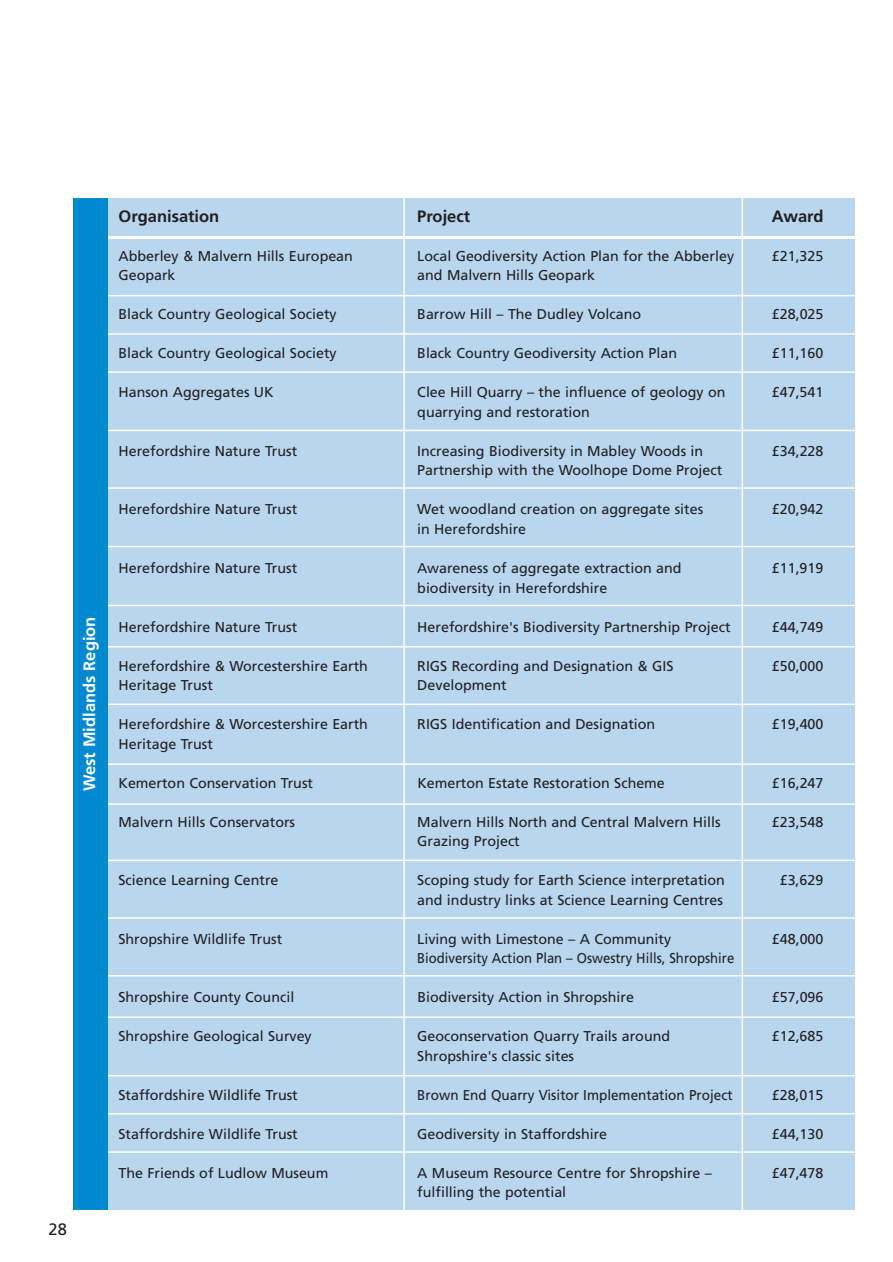
<style>
.page{position:relative;width:893px;height:1262px;background:#fff}
.page>*{position:absolute;margin:0;border:0;box-sizing:border-box;transform-origin:0 0}
.t1{font:700 16.5px "Frutiger";color:#231f20}
.t2{font:700 16.5px "Frutiger";color:#fff}
.t3{font:16.5px "Frutiger";color:#231f20}
.t4{font:14.25px "Frutiger";color:#231f20}
.t5{font:14.25px "Frutiger";color:#231f20;scale:.92 1}
.t6{font:14.25px "Frutiger";color:#231f20;scale:.95 1}
</style>
<div class="page">
<div style="left:74px;top:198px;width:781px;height:1011px;background:#b9d6ef"></div>
<hr style="left:403px;top:191px;width:2px;height:1027px;background:#fff">
<hr style="left:741px;top:193px;width:2px;height:1028px;background:#fff">
<hr style="left:67px;top:236px;width:796px;height:3px;background:#fff">
<hr style="left:67px;top:295px;width:796px;height:1px;background:#fff">
<hr style="left:67px;top:333px;width:796px;height:1px;background:#fff">
<hr style="left:68px;top:371px;width:796px;height:2px;background:#fff">
<hr style="left:67px;top:430px;width:796px;height:1px;background:#fff">
<hr style="left:68px;top:487px;width:795px;height:2px;background:#fff">
<hr style="left:68px;top:546px;width:796px;height:1px;background:#fff">
<hr style="left:66px;top:604px;width:796px;height:2px;background:#fff">
<hr style="left:66px;top:646px;width:796px;height:1px;background:#fff">
<hr style="left:68px;top:703px;width:796px;height:2px;background:#fff">
<hr style="left:70px;top:763px;width:796px;height:2px;background:#fff">
<hr style="left:68px;top:803px;width:796px;height:2px;background:#fff">
<hr style="left:66px;top:859px;width:796px;height:2px;background:#fff">
<hr style="left:69px;top:917px;width:796px;height:1px;background:#fff">
<hr style="left:68px;top:975px;width:796px;height:1px;background:#fff">
<hr style="left:67px;top:1016px;width:795px;height:2px;background:#fff">
<hr style="left:66px;top:1075px;width:796px;height:1px;background:#fff">
<hr style="left:67px;top:1113px;width:795px;height:1px;background:#fff">
<hr style="left:67px;top:1151px;width:796px;height:1px;background:#fff">
<div style="left:74px;top:198px;width:34px;height:1011px;background:#0089cf"></div>
<p class="t2" style="left:83px;top:791px;width:176px;rotate:-90deg">West Midlands Region</p>
<p class="t3" style="left:48px;top:1222px;width:20px">28</p>
<p class="t1" style="left:118px;top:209px;width:102px">Organisation</p>
<p class="t1" style="left:417px;top:209px;width:54px">Project</p>
<p class="t1" style="left:771px;top:209px;width:53px">Award</p>
<p class="t4" style="left:118px;top:250px;width:236px">Abberley &amp; Malvern Hills European</p>
<p class="t4" style="left:417px;top:250px;width:318px">Local Geodiversity Action Plan for the Abberley</p>
<p class="t4" style="left:771px;top:250px;width:53px">£21,325</p>
<p class="t4" style="left:118px;top:270px;width:59px">Geopark</p>
<p class="t4" style="left:417px;top:270px;width:179px">and Malvern Hills Geopark</p>
<p class="t4" style="left:118px;top:309px;width:220px">Black Country Geological Society</p>
<p class="t4" style="left:417px;top:309px;width:225px">Barrow Hill – The Dudley Volcano</p>
<p class="t4" style="left:772px;top:309px;width:53px">£28,025</p>
<p class="t4" style="left:118px;top:348px;width:220px">Black Country Geological Society</p>
<p class="t4" style="left:417px;top:348px;width:261px">Black Country Geodiversity Action Plan</p>
<p class="t4" style="left:771px;top:348px;width:53px">£11,160</p>
<p class="t4" style="left:118px;top:387px;width:157px">Hanson Aggregates UK</p>
<p class="t4" style="left:417px;top:387px;width:309px">Clee Hill Quarry – the influence of geology on</p>
<p class="t4" style="left:771px;top:387px;width:53px">£47,541</p>
<p class="t4" style="left:417px;top:406px;width:174px">quarrying and restoration</p>
<p class="t4" style="left:118px;top:445px;width:180px">Herefordshire Nature Trust</p>
<p class="t4" style="left:417px;top:445px;width:287px">Increasing Biodiversity in Mabley Woods in</p>
<p class="t4" style="left:772px;top:445px;width:53px">£34,228</p>
<p class="t4" style="left:417px;top:465px;width:306px">Partnership with the Woolhope Dome Project</p>
<p class="t4" style="left:118px;top:504px;width:180px">Herefordshire Nature Trust</p>
<p class="t4" style="left:417px;top:504px;width:287px">Wet woodland creation on aggregate sites</p>
<p class="t4" style="left:772px;top:504px;width:53px">£20,942</p>
<p class="t4" style="left:417px;top:523px;width:110px">in Herefordshire</p>
<p class="t4" style="left:118px;top:562px;width:180px">Herefordshire Nature Trust</p>
<p class="t4" style="left:417px;top:562px;width:266px">Awareness of aggregate extraction and</p>
<p class="t4" style="left:771px;top:562px;width:53px">£11,919</p>
<p class="t4" style="left:417px;top:582px;width:192px">biodiversity in Herefordshire</p>
<p class="t4" style="left:118px;top:621px;width:180px">Herefordshire Nature Trust</p>
<p class="t4" style="left:417px;top:621px;width:315px">Herefordshire's Biodiversity Partnership Project</p>
<p class="t4" style="left:772px;top:621px;width:53px">£44,749</p>
<p class="t4" style="left:118px;top:660px;width:251px">Herefordshire &amp; Worcestershire Earth</p>
<p class="t4" style="left:417px;top:660px;width:258px">RIGS Recording and Designation &amp; GIS</p>
<p class="t4" style="left:771px;top:660px;width:53px">£50,000</p>
<p class="t4" style="left:118px;top:679px;width:96px">Heritage Trust</p>
<p class="t4" style="left:417px;top:679px;width:91px">Development</p>
<p class="t4" style="left:118px;top:718px;width:251px">Herefordshire &amp; Worcestershire Earth</p>
<p class="t4" style="left:417px;top:718px;width:239px">RIGS Identification and Designation</p>
<p class="t4" style="left:772px;top:718px;width:53px">£19,400</p>
<p class="t4" style="left:118px;top:738px;width:96px">Heritage Trust</p>
<p class="t4" style="left:118px;top:777px;width:196px">Kemerton Conservation Trust</p>
<p class="t4" style="left:417px;top:777px;width:249px">Kemerton Estate Restoration Scheme</p>
<p class="t4" style="left:772px;top:777px;width:53px">£16,247</p>
<p class="t4" style="left:118px;top:816px;width:178px">Malvern Hills Conservators</p>
<p class="t4" style="left:417px;top:816px;width:305px">Malvern Hills North and Central Malvern Hills</p>
<p class="t4" style="left:771px;top:816px;width:53px">£23,548</p>
<p class="t4" style="left:417px;top:835px;width:104px">Grazing Project</p>
<p class="t4" style="left:118px;top:874px;width:161px">Science Learning Centre</p>
<p class="t4" style="left:417px;top:874px;width:309px">Scoping study for Earth Science interpretation</p>
<p class="t4" style="left:779px;top:874px;width:45px">£3,629</p>
<p class="t4" style="left:417px;top:894px;width:307px">and industry links at Science Learning Centres</p>
<p class="t4" style="left:118px;top:933px;width:165px">Shropshire Wildlife Trust</p>
<p class="t4" style="left:417px;top:933px;width:255px">Living with Limestone – A Community</p>
<p class="t4" style="left:772px;top:933px;width:53px">£48,000</p>
<p class="t5" style="left:417px;top:952px;width:346px">Biodiversity Action Plan – Oswestry Hills, Shropshire</p>
<p class="t4" style="left:118px;top:991px;width:177px">Shropshire County Council</p>
<p class="t4" style="left:417px;top:991px;width:218px">Biodiversity Action in Shropshire</p>
<p class="t4" style="left:772px;top:991px;width:53px">£57,096</p>
<p class="t4" style="left:118px;top:1030px;width:195px">Shropshire Geological Survey</p>
<p class="t4" style="left:417px;top:1030px;width:254px">Geoconservation Quarry Trails around</p>
<p class="t4" style="left:771px;top:1030px;width:53px">£12,685</p>
<p class="t4" style="left:417px;top:1050px;width:158px">Shropshire's classic sites</p>
<p class="t4" style="left:118px;top:1089px;width:181px">Staffordshire Wildlife Trust</p>
<p class="t6" style="left:417px;top:1089px;width:333px">Brown End Quarry Visitor Implementation Project</p>
<p class="t4" style="left:771px;top:1089px;width:53px">£28,015</p>
<p class="t4" style="left:118px;top:1128px;width:181px">Staffordshire Wildlife Trust</p>
<p class="t4" style="left:417px;top:1128px;width:191px">Geodiversity in Staffordshire</p>
<p class="t4" style="left:771px;top:1128px;width:53px">£44,130</p>
<p class="t4" style="left:118px;top:1167px;width:211px">The Friends of Ludlow Museum</p>
<p class="t4" style="left:417px;top:1167px;width:296px">A Museum Resource Centre for Shropshire –</p>
<p class="t4" style="left:771px;top:1167px;width:53px">£47,478</p>
<p class="t4" style="left:417px;top:1186px;width:150px">fulfilling the potential</p>
</div>
